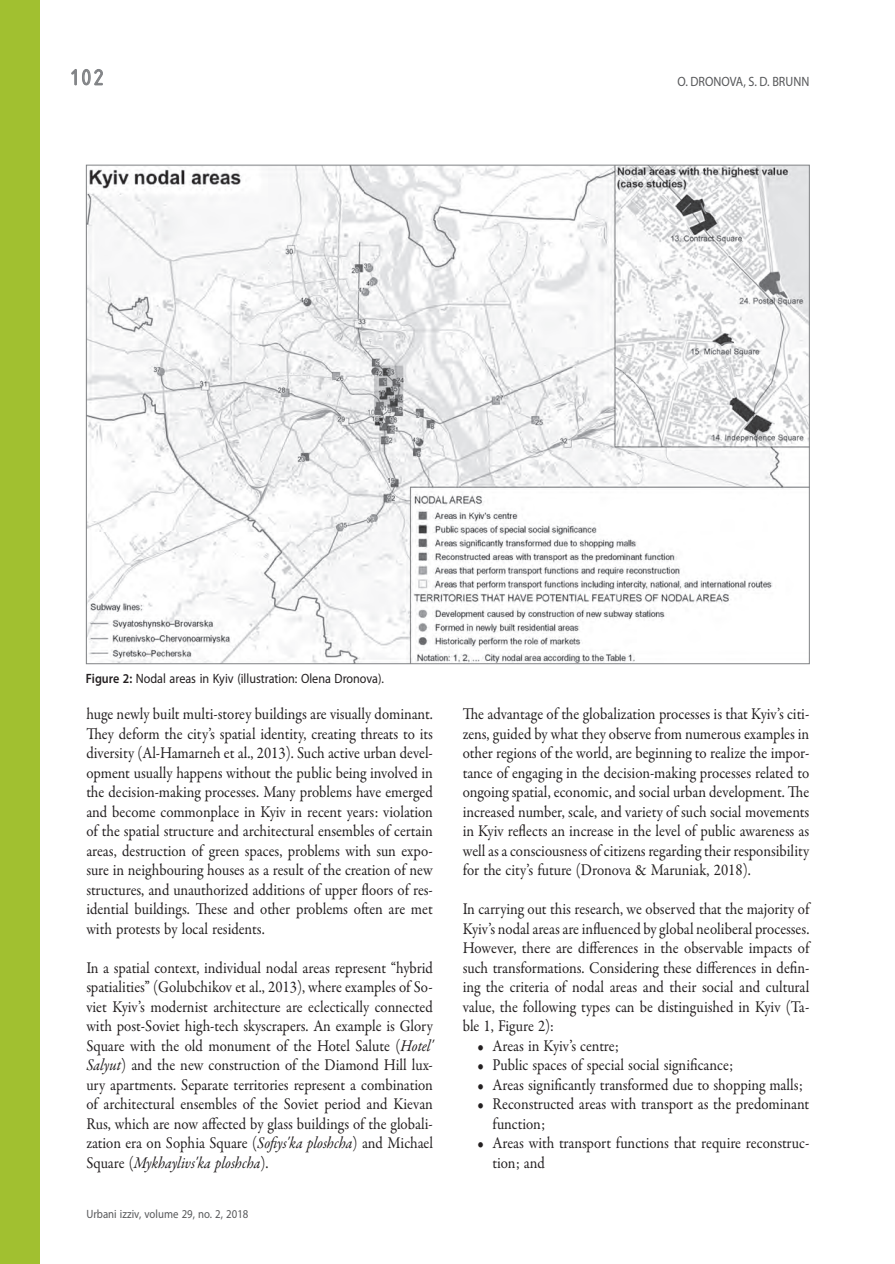
<style>
.page{position:relative;width:895px;height:1264px;background:#fff}
.page>*{position:absolute;margin:0;border:0;box-sizing:border-box;transform-origin:0 0}
.t1{font:24px "ISOCTEUR";color:#808285}
.t2{font:16.5px/19.5px "Garamond Premr Pro";color:#231f20;text-align:justify;scale:.9 1}
.t3{font:13.5px "Myriad Pro";color:#231f20;scale:.9 1}
.t4{font:13.5px "Myriad Pro";color:#57585a;scale:.9 1}
.t5{font:12px "Myriad Pro";color:#57585a;scale:.9 1}
.s1{font-weight:600}
.s2{font-style:italic}
</style>
<div class="page">
<svg style="left:71px;top:69px;width:32px;height:17px"></svg>
<div style="left:0;top:0;width:40px;height:1264px;background:#a1c030"></div>
<img style="left:88px;top:167px;width:720px;height:495px">
<h1 class="t1" style="left:66px;top:62px;width:43px">102</h1>
<p class="t4" style="left:677px;top:74px;width:148px">O. DRONOVA, S. D. BRUNN</p>
<p class="t3" style="left:86px;top:671px;width:333px"><span class="s1">Figure 2:</span> Nodal areas in Kyiv (illustration: Olena Dronova).</p>
<p class="t2" style="left:86px;top:704px;width:387px">huge newly built multi-storey buildings are visually dominant.<br>They deform the city’s spatial identity, creating threats to its diversity (Al-Hamarneh et al., 2013). Such active urban devel&shy;opment usually happens without the public being involved in the decision-making processes. Many problems have emerged and become commonplace in Kyiv in recent years: violation of the spatial structure and architectural ensembles of certain areas, destruction of green spaces, problems with sun expo&shy;sure in neighbouring houses as a result of the creation of new structures, and unauthorized additions of upper floors of res&shy;idential buildings. These and other problems often are met with protests by local residents.</p>
<p class="t2" style="left:86px;top:958px;width:387px">In a spatial context, individual nodal areas represent “hybrid spatialities” (Golubchikov et al., 2013), where examples of So&shy;viet Kyiv’s modernist architecture are eclectically connected with post-Soviet high-tech skyscrapers. An example is Glory Square with the old monument of the Hotel Salute (<span class="s2">Hotel' Salyut</span>) and the new construction of the Diamond Hill lux&shy;ury apartments. Separate territories represent a combination of architectural ensembles of the Soviet period and Kievan Rus, which are now affected by glass buildings of the globali&shy;zation era on Sophia Square (<span class="s2">Sofiys'ka ploshcha</span>) and Michael Square (<span class="s2">Mykhaylivs'ka ploshcha</span>).</p>
<p class="t5" style="left:86px;top:1207px;width:182px">Urbani izziv, volume 29, no. 2, 2018</p>
<p class="t2" style="left:463px;top:704px;width:387px">The advantage of the globalization processes is that Kyiv’s citi&shy;zens, guided by what they observe from numerous examples in other regions of the world, are beginning to realize the impor&shy;tance of engaging in the decision-making processes related to ongoing spatial, economic, and social urban development. The increased number, scale, and variety of such social movements in Kyiv reflects an increase in the level of public awareness as well as a consciousness of citizens regarding their responsibility for the city’s future (Dronova &amp; Maruniak, 2018).</p>
<p class="t2" style="left:463px;top:899px;width:387px">In carrying out this research, we observed that the majority of Kyiv’s nodal areas are influenced by global neoliberal processes.<br>However, there are differences in the observable impacts of such transformations. Considering these differences in defin&shy;ing the criteria of nodal areas and their social and cultural value, the following types can be distinguished in Kyiv (Ta&shy;ble 1, Figure 2):</p>
<p class="t2" style="left:478px;top:1036px;width:158px">• Areas in Kyiv’s centre;</p>
<p class="t2" style="left:478px;top:1055px;width:285px">• Public spaces of special social significance;</p>
<p class="t2" style="left:478px;top:1075px;width:363px">• Areas significantly transformed due to shopping malls;</p>
<p class="t2" style="left:492px;top:1094px;width:353px;text-indent:-15px">• Reconstructed areas with transport as the predominant function;</p>
<p class="t2" style="left:492px;top:1133px;width:353px;text-indent:-15px">• Areas with transport functions that require reconstruc&shy;tion; and</p>
</div>
